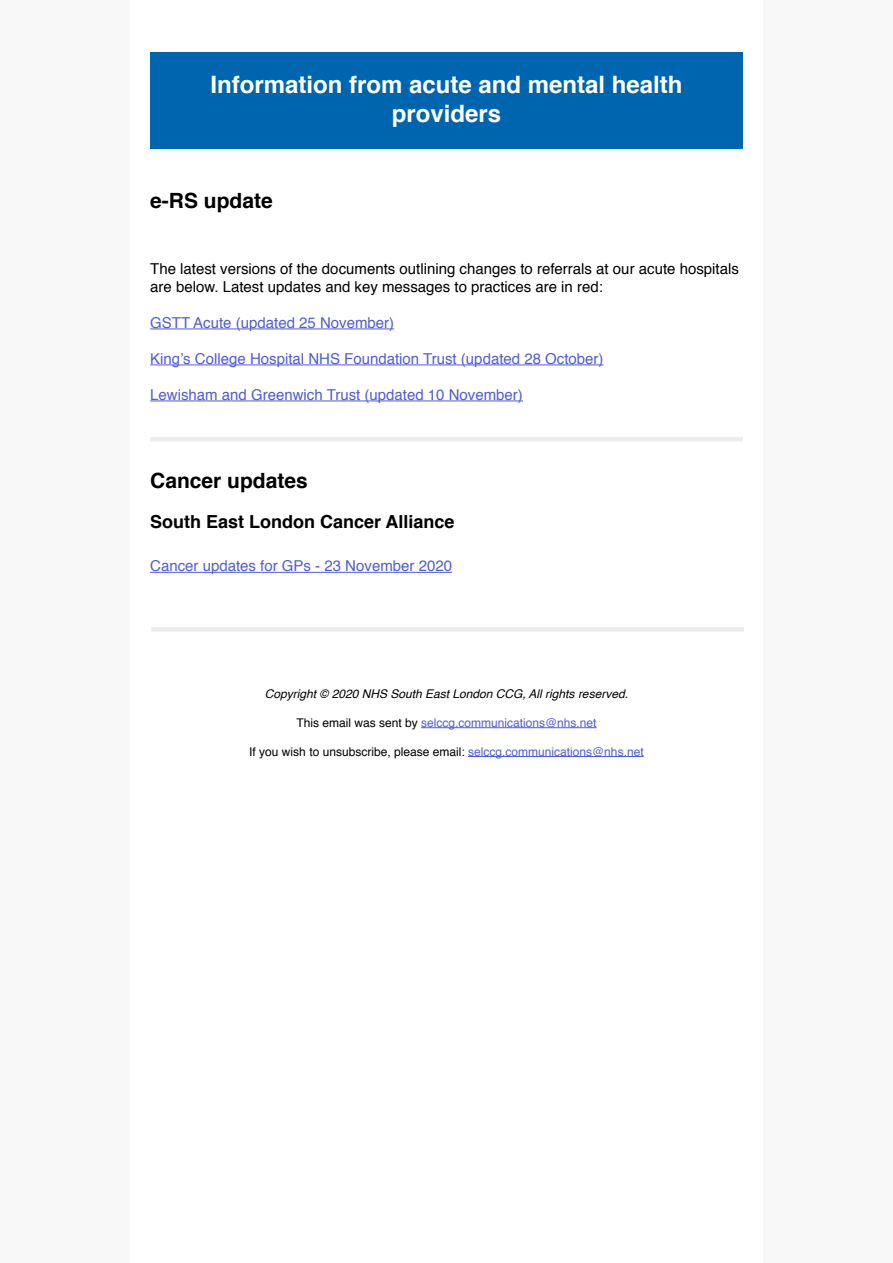
<style>
.page{position:relative;width:893px;height:1263px;background:#fff}
.page>*{position:absolute;margin:0;border:0;box-sizing:border-box;transform-origin:0 0}
.t1{font:700 24px/28.8px "Helvetica";color:#fff;text-align:center}
.t2{font:700 21px "Helvetica";color:#000}
.t3{font:700 18px "Helvetica";color:#000}
.t4{font:15px "Helvetica";color:#4f5cd6}
.t5{font:15px/18px "Helvetica";color:#000}
.t6{font:12px "Helvetica";color:#000}
.t7{font:italic 12px "Helvetica";color:#000}
.t8{font:12px "Helvetica";color:#4f5cd6}
.s1{color:#000}
.s2{color:#4f5cd6}
</style>
<div class="page">
<div style="left:0;top:0;width:129px;height:1263px;background:#f9f8f8"></div>
<div style="left:764px;top:0;width:129px;height:1263px;background:#f9f8f8"></div>
<div style="left:150px;top:53px;width:593px;height:67px;background:#0065af"></div>
<div style="left:150px;top:82px;width:593px;height:67px;background:#0065af"></div>
<hr style="left:150px;top:329px;width:244px;height:1px;background:#4f5cd6">
<hr style="left:150px;top:365px;width:454px;height:1px;background:#4f5cd6">
<hr style="left:150px;top:401px;width:373px;height:1px;background:#4f5cd6">
<hr style="left:151px;top:627px;width:593px;height:4px;background:#ededed">
<hr style="left:421px;top:727px;width:176px;height:1px;background:#4f5cd6">
<hr style="left:468px;top:756px;width:176px;height:1px;background:#4f5cd6">
<hr style="left:150px;top:437px;width:593px;height:4px;background:#ededed">
<hr style="left:150px;top:572px;width:302px;height:1px;background:#4f5cd6">
<h1 class="t1" style="left:210px;top:71px;width:474px">Information from acute and mental health providers</h1>
<h2 class="t2" style="left:150px;top:184px;width:124px">e-RS update</h2>
<p class="t5" style="left:150px;top:260px;width:590px">The latest versions of the documents outlining changes to referrals at our acute hospitals are below. Latest updates and key messages to practices are in red:</p>
<p class="t4" style="left:150px;top:311px;width:246px">GSTT Acute (updated 25 November)</p>
<p class="t4" style="left:150px;top:347px;width:455px">King’s College Hospital NHS Foundation Trust (updated 28 October)</p>
<p class="t4" style="left:150px;top:383px;width:374px">Lewisham and Greenwich Trust (updated 10 November)</p>
<h2 class="t2" style="left:150px;top:464px;width:159px">Cancer updates</h2>
<p class="t3" style="left:150px;top:507px;width:306px">South East London Cancer Alliance</p>
<p class="t4" style="left:150px;top:554px;width:303px">Cancer updates for GPs - 23 November 2020</p>
<p class="t7" style="left:265px;top:684px;width:365px">Copyright © 2020 NHS South East London CCG, All rights reserved.</p>
<p class="t8" style="left:296px;top:713px;width:302px"><span class="s1">This email was sent by</span> selccg.communications@nhs.net</p>
<p class="t6" style="left:249px;top:742px;width:396px">If you wish to unsubscribe, please email: <span class="s2">selccg.communications@nhs.net</span></p>
</div>
